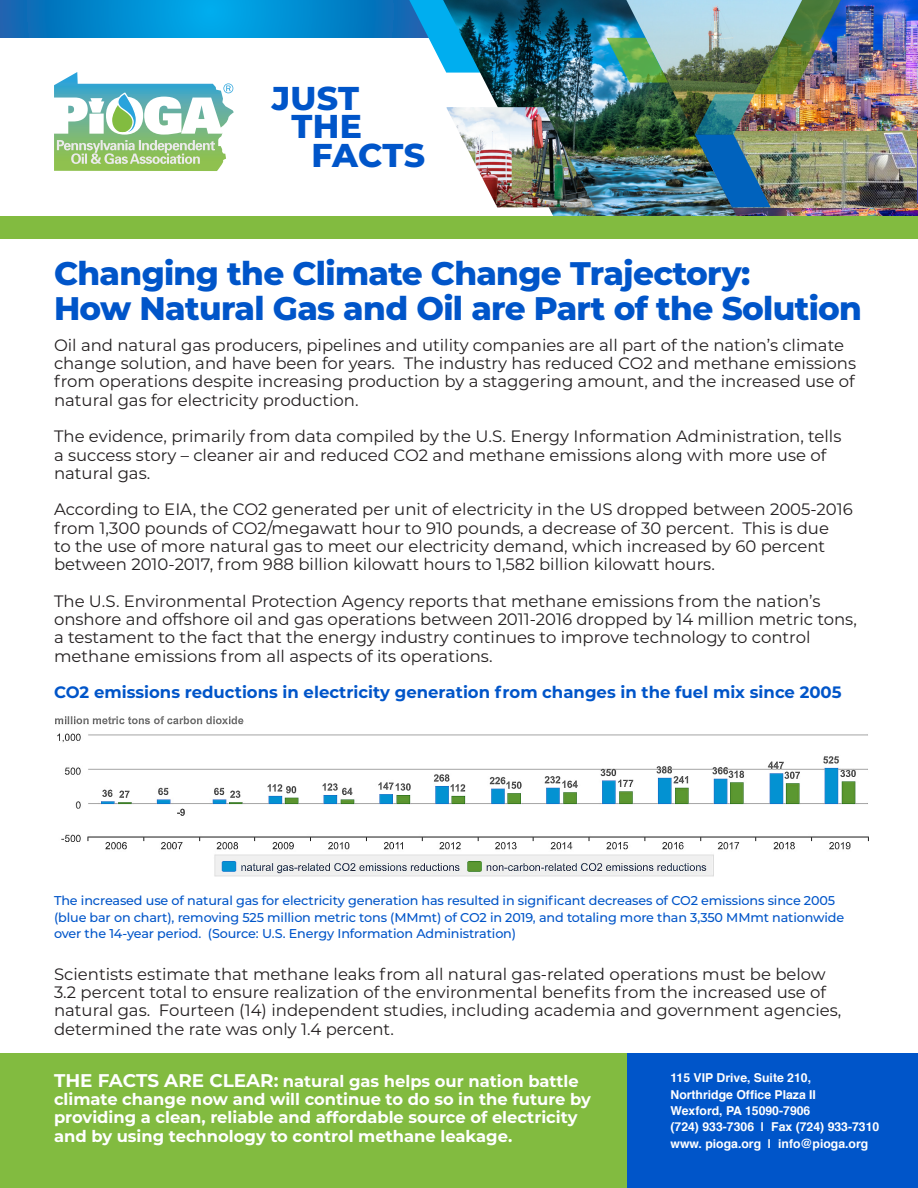
<style>
.page{position:relative;width:918px;height:1188px;background:#fff}
.page>*{position:absolute;margin:0;border:0;box-sizing:border-box;transform-origin:0 0}
.t1{font:800 33px "Montserrat";letter-spacing:.01em;color:#0055c9}
.t2{font:800 32.7px/34.7px "Montserrat";letter-spacing:-.02em;color:#0055c9}
.t3{font:16.5px/18.3px "Montserrat";color:#231f20}
.t4{font:700 16.5px "Montserrat";color:#0055c9}
.t5{font:700 16.35px/18.3px "Montserrat";color:#fff}
.t6{font:500 12.75px/16.5px "Montserrat";letter-spacing:-.01em;color:#0055c9}
.t7{font:700 12.3px "Helvetica";color:#fff}
.s1{font-size:18.3px}
</style>
<div class="page">
<div style="left:0;top:1053px;width:644px;height:135px;background:#82bb40"></div>
<img style="left:54px;top:72px;width:180px;height:99px">
<svg style="left:54px;top:83px;width:179px;height:81px"></svg>
<img style="left:747px;top:0;width:171px;height:238px">
<svg style="left:0;top:0;width:409px;height:37px"></svg>
<svg style="left:409px;top:0;width:34px;height:66px"></svg>
<img style="left:443px;top:0;width:304px;height:216px">
<svg style="left:607px;top:38px;width:61px;height:45px"></svg>
<div style="left:627px;top:1053px;width:291px;height:135px;background:#0055c9"></div>
<div style="left:0;top:216px;width:917px;height:23px;background:#82bb40"></div>
<img style="left:733px;top:132px;width:183px;height:76px">
<img style="left:695px;top:0;width:148px;height:207px">
<img style="left:447px;top:107px;width:147px;height:100px">
<img style="left:55px;top:716px;width:814px;height:161px">
<p class="t1" style="left:272px;top:74px;width:89px">JUST</p>
<p class="t1" style="left:292px;top:103px;width:72px">THE</p>
<p class="t1" style="left:312px;top:131px;width:115px">FACTS</p>
<p class="t2" style="left:54px;top:254px;width:810px">Changing the Climate Change Trajectory:<br>How Natural Gas and Oil are Part of the Solution</p>
<p class="t3" style="left:54px;top:335px;width:804px">Oil and natural gas producers, pipelines and utility companies are all part of the nation’s climate change solution, and have been for years. The industry has reduced CO2 and methane emissions from operations despite increasing production by a staggering amount, and the increased use of natural gas for electricity production.</p>
<p class="t3" style="left:54px;top:427px;width:789px">The evidence, primarily from data compiled by the U.S. Energy Information Administration, tells a success story – cleaner air and reduced CO2 and methane emissions along with more use of natural gas.</p>
<p class="t3" style="left:54px;top:500px;width:800px">According to EIA, the CO2 generated per unit of electricity in the US dropped between 2005-2016 from 1,300 pounds of CO2/megawatt hour to 910 pounds, a decrease of 30 percent. This is due<br>to the use of more natural gas to meet our electricity demand, which increased by 60 percent between 2010-2017, from 988 billion kilowatt hours to 1,582 billion kilowatt hours.</p>
<p class="t3" style="left:54px;top:591px;width:804px">The U.S. Environmental Protection Agency reports that methane emissions from the nation’s onshore and offshore oil and gas operations between 2011-2016 dropped by 14 million metric tons, a testament to the fact that the energy industry continues to improve technology to control methane emissions from all aspects of its operations.</p>
<p class="t4" style="left:54px;top:680px;width:789px">CO2 emissions reductions in electricity generation from changes in the fuel mix since 2005</p>
<p class="t6" style="left:54px;top:892px;width:792px">The increased use of natural gas for electricity generation has resulted in significant decreases of CO2 emissions since 2005 (blue bar on chart), removing 525 million metric tons (MMmt) of CO2 in 2019, and totaling more than 3,350 MMmt nationwide over the 14-year period. (Source: U.S. Energy Information Administration)</p>
<p class="t3" style="left:54px;top:964px;width:789px">Scientists estimate that methane leaks from all natural gas-related operations must be below 3.2 percent total to ensure realization of the environmental benefits from the increased use of natural gas. Fourteen (14) independent studies, including academia and government agencies, determined the rate was only 1.4 percent.</p>
<p class="t5" style="left:54px;top:1071px;width:538px"><span class="s1">THE FACTS ARE CLEAR:</span> natural gas helps our nation battle climate change now and will continue to do so in the future by providing a clean, reliable and affordable source of electricity and by using technology to control methane leakage.</p>
<p class="t7" style="left:670px;top:1068px;width:142px">115 VIP Drive, Suite 210,</p>
<p class="t7" style="left:670px;top:1084px;width:147px">Northridge Office Plaza II</p>
<p class="t7" style="left:670px;top:1101px;width:141px">Wexford, PA 15090-7906</p>
<p class="t7" style="left:670px;top:1117px;width:210px">(724) 933-7306 | Fax (724) 933-7310</p>
<p class="t7" style="left:670px;top:1133px;width:199px">www. pioga.org | info@pioga.org</p>
</div>
